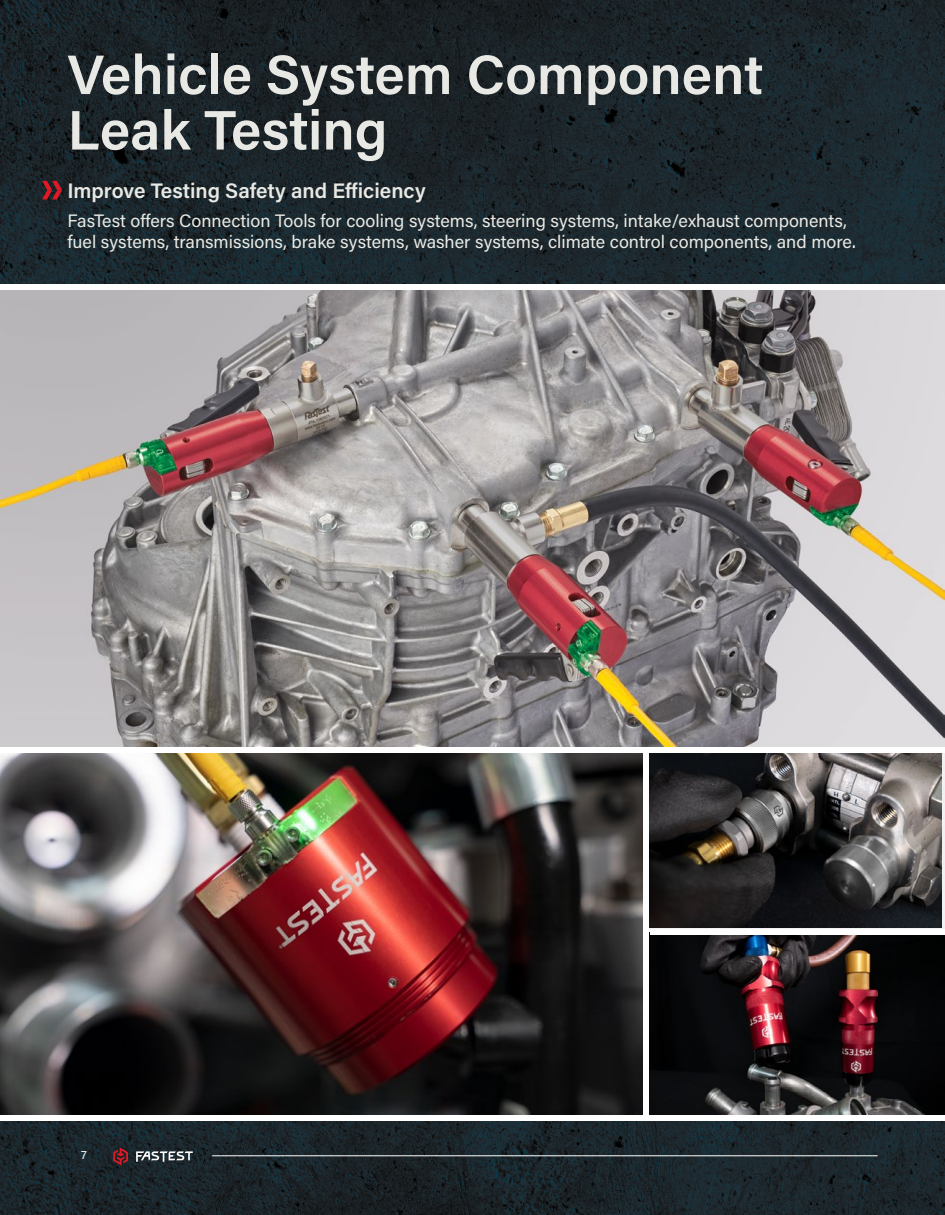
<style>
.page{position:relative;width:945px;height:1215px;background:#fff}
.page>*{position:absolute;margin:0;border:0;box-sizing:border-box;transform-origin:0 0}
.t1{font:600 55.5px/55.5px "Acumin Pro";color:#e8e9e4}
.t2{font:600 21px "Acumin Pro";color:#e8e9e4}
.t3{font:18px/21px "Acumin Pro";color:#e8e9e4}
.t4{font:12px "Acumin Pro";color:#fff}
.s1{color:#fff}
</style>
<div class="page">
<img style="left:0;top:0;width:945px;height:1215px">
<img style="left:0;top:290px;width:945px;height:457px">
<img style="left:649px;top:753px;width:292px;height:175px">
<img style="left:649px;top:932px;width:296px;height:183px">
<img style="left:0;top:753px;width:643px;height:362px">
<div style="left:0;top:747px;width:945px;height:6px;background:#fff"></div>
<div style="left:0;top:284px;width:945px;height:6px;background:#fff"></div>
<div style="left:0;top:1115px;width:945px;height:5px;background:#fff"></div>
<div style="left:643px;top:750px;width:6px;height:368px;background:#fff"></div>
<div style="left:650px;top:929px;width:295px;height:6px;background:#fff"></div>
<svg style="left:42px;top:181px;width:20px;height:19px"></svg>
<hr style="left:212px;top:1155px;width:665px;height:1px;background:#fff">
<svg style="left:113px;top:1147px;width:15px;height:18px"></svg>
<svg style="left:136px;top:1151px;width:57px;height:11px"></svg>
<h1 class="t1" style="left:68px;top:44px;width:697px">Vehicle System Component<br>Leak Testing</h1>
<p class="t2" style="left:68px;top:176px;width:360px">Improve Testing Safety and Efficiency</p>
<p class="t3" style="left:68px;top:210px;width:790px">FasTest offers Connection Tools for cooling systems, steering systems, intake/exhaust components, fuel systems, transmissions, brake systems, washer systems, climate control components, and more<span class="s1">.</span></p>
<p class="t4" style="left:81px;top:1146px;width:7px">7</p>
</div>
